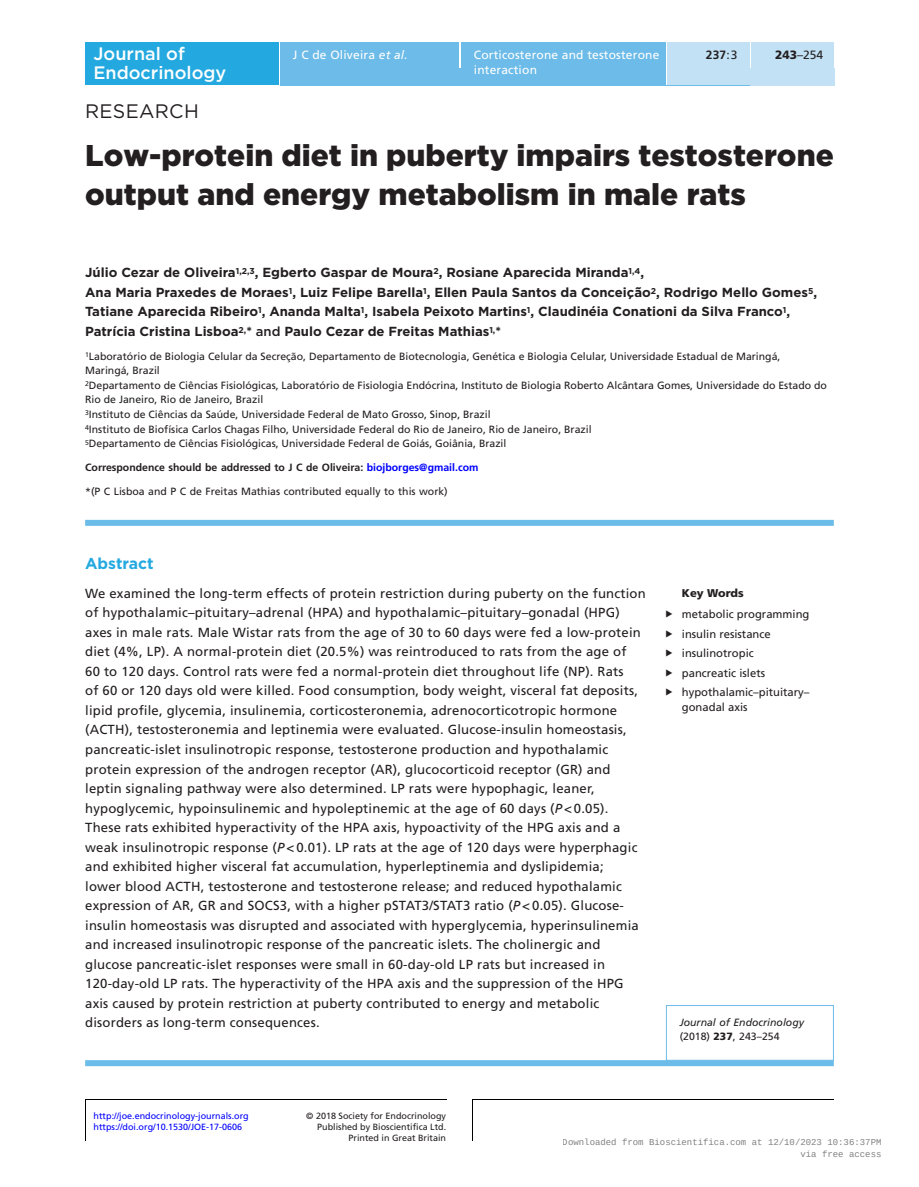
<style>
.page{position:relative;width:919px;height:1187px;background:#fff}
.page>*{position:absolute;margin:0;border:0;box-sizing:border-box;transform-origin:0 0}
.CT{font:900 30px/39px "Gotham";color:#231f20}
.AT{font:19.5px "Gotham";letter-spacing:.015em;color:#231f20}
.t1{font:500 18px/19.5px "Gotham";color:#fff}
.ABS_H{font:700 15.75px "Gotham";color:#23a9e0}
.ABS_TXT_L{font:13.2px/19.5px "Frutiger LT Std";letter-spacing:.015em;color:#231f20}
.AU{font:700 13.2px/19.5px "Gotham";color:#231f20}
.t2{font:12px "Frutiger LT Std";letter-spacing:.015em;color:#fff}
.t3{font:12px "Frutiger LT Std";color:#231f20}
.V{font:700 12px "Frutiger LT Std";color:#231f20}
.t4{font:11.25px/15px "Frutiger LT Std";color:#231f20}
.Keywords_Head{font:900 11.25px "Frutiger LT Std";color:#231f20}
.Address{font:10.5px/14.7px "Frutiger LT Std";color:#231f20}
.Corres{font:700 10.5px "Frutiger LT Std";color:#231f20}
.FN{font:10.5px "Frutiger LT Std";color:#231f20}
.Corres-2{font:italic 10.5px/14.7px "Frutiger LT Std";color:#231f20}
.t5{font:9px "Frutiger LT Std";color:#231f20}
.TXT{font:9px "Frutiger LT Std";color:#00f}
.t6{font:9px/12px "Liberation Mono";color:rgb(0 0 0/.5);text-align:right}
.s1{font-style:italic}
.s2{font-weight:400}
.s3{font-weight:900}
.s4{font-weight:500}
.s5{color:#00f}
.s6{font-family:"Frutiger";font-style:normal}
.s7{font-weight:900;font-style:normal}
.s8{font-style:normal}
</style>
<div class="page">
<hr style="left:472px;top:1098px;width:1px;height:42px;background:#000">
<hr style="left:472px;top:1098px;width:361px;height:1px;background:#000">
<hr style="left:85px;top:1098px;width:1px;height:42px;background:#000">
<hr style="left:85px;top:1098px;width:362px;height:1px;background:#000">
<div style="left:85px;top:43px;width:194px;height:42px;background:#23a9e0"></div>
<div style="left:280px;top:51px;width:554px;height:34px;background:#6cbbe8"></div>
<div style="left:280px;top:43px;width:179px;height:8px;background:#6cbbe8"></div>
<hr style="left:459px;top:43px;width:2px;height:25px;background:#fff">
<div style="left:461px;top:43px;width:205px;height:42px;background:#6cbbe8"></div>
<hr style="left:666px;top:43px;width:1px;height:42px;background:#fff">
<div style="left:667px;top:43px;width:83px;height:42px;background:#c2e1f5"></div>
<div style="left:750px;top:68px;width:84px;height:17px;background:#c2e1f5"></div>
<svg style="left:750px;top:51px;width:1px;height:17px"></svg>
<div style="left:751px;top:43px;width:83px;height:25px;background:#c2e1f5"></div>
<div style="left:85px;top:520px;width:748px;height:6px;background:#6cbce9"></div>
<div style="left:85px;top:1060px;width:748px;height:6px;background:#6cbce9"></div>
<div style="left:666px;top:1005px;width:167px;height:55px;border:1px solid #6cbce9"></div>
<h3 class="t1" style="left:93px;top:43px;width:134px">Journal of<br>Endocrinology</h3>
<p class="t2" style="left:293px;top:48px;width:116px">J C de Oliveira <span class="s1">et al.</span></p>
<p class="t2" style="left:474px;top:48px;width:187px">Corticosterone and testosterone</p>
<p class="V" style="left:705px;top:48px;width:33px">237<span class="s2">:3</span></p>
<p class="t3" style="left:775px;top:48px;width:50px"><span class="s3">243</span>–254</p>
<p class="t2" style="left:474px;top:63px;width:65px">interaction</p>
<p class="AT" style="left:85px;top:100px;width:115px">RESEARCH</p>
<p class="CT" style="left:85px;top:135px;width:750px">Low-protein diet in puberty impairs testosterone output and energy metabolism in male rats</p>
<p class="AU" style="left:85px;top:263px;width:733px">Júlio Cezar de Oliveira<sup>1,2,3</sup>, Egberto Gaspar de Moura<sup>2</sup>, Rosiane Aparecida Miranda<sup>1,4</sup>,<br>Ana Maria Praxedes de Moraes<sup>1</sup>, Luiz Felipe Barella<sup>1</sup>, Ellen Paula Santos da Conceição<sup>2</sup>, Rodrigo Mello Gomes<sup>5</sup>, Tatiane Aparecida Ribeiro<sup>1</sup>, Ananda Malta<sup>1</sup>, Isabela Peixoto Martins<sup>1</sup>, Claudinéia Conationi da Silva Franco<sup>1</sup>, Patrícia Cristina Lisboa<sup>2,</sup>* <span class="s4">and</span> Paulo Cezar de Freitas Mathias<sup>1,</sup>*</p>
<p class="Address" style="left:85px;top:348px;width:696px"><sup>1</sup>Laboratório de Biologia Celular da Secreção, Departamento de Biotecnologia, Genética e Biologia Celular, Universidade Estadual de Maringá,<br>Maringá, Brazil</p>
<p class="Address" style="left:85px;top:378px;width:743px"><sup>2</sup>Departamento de Ciências Fisiológicas, Laboratório de Fisiologia Endócrina, Instituto de Biologia Roberto Alcântara Gomes, Universidade do Estado do<br>Rio de Janeiro, Rio de Janeiro, Brazil</p>
<p class="Address" style="left:85px;top:407px;width:407px"><sup>3</sup>Instituto de Ciências da Saúde, Universidade Federal de Mato Grosso, Sinop, Brazil</p>
<p class="Address" style="left:85px;top:422px;width:508px"><sup>4</sup>Instituto de Biofísica Carlos Chagas Filho, Universidade Federal do Rio de Janeiro, Rio de Janeiro, Brazil</p>
<p class="Address" style="left:85px;top:436px;width:423px"><sup>5</sup>Departamento de Ciências Fisiológicas, Universidade Federal de Goiás, Goiânia, Brazil</p>
<p class="Corres" style="left:85px;top:461px;width:395px">Correspondence should be addressed to J C de Oliveira: <span class="s5">biojborges@gmail.com</span></p>
<p class="FN" style="left:85px;top:485px;width:364px">*(P C Lisboa and P C de Freitas Mathias contributed equally to this work)</p>
<p class="ABS_H" style="left:85px;top:552px;width:70px">Abstract</p>
<p class="ABS_TXT_L" style="left:85px;top:583px;width:562px">We examined the long-term effects of protein restriction during puberty on the function of hypothalamic–pituitary–adrenal (HPA) and hypothalamic–pituitary–gonadal (HPG) axes in male rats. Male Wistar rats from the age of 30 to 60 days were fed a low-protein diet (4%, LP). A normal-protein diet (20.5%) was reintroduced to rats from the age of<br>60 to 120 days. Control rats were fed a normal-protein diet throughout life (NP). Rats<br>of 60 or 120 days old were killed. Food consumption, body weight, visceral fat deposits, lipid profile, glycemia, insulinemia, corticosteronemia, adrenocorticotropic hormone (ACTH), testosteronemia and leptinemia were evaluated. Glucose-insulin homeostasis, pancreatic-islet insulinotropic response, testosterone production and hypothalamic protein expression of the androgen receptor (AR), glucocorticoid receptor (GR) and leptin signaling pathway were also determined. LP rats were hypophagic, leaner, hypoglycemic, hypoinsulinemic and hypoleptinemic at the age of 60 days (<span class="s1">P</span> &lt; 0.05).<br>These rats exhibited hyperactivity of the HPA axis, hypoactivity of the HPG axis and a weak insulinotropic response (<span class="s1">P</span> &lt; 0.01). LP rats at the age of 120 days were hyperphagic and exhibited higher visceral fat accumulation, hyperleptinemia and dyslipidemia;<br>lower blood ACTH, testosterone and testosterone release; and reduced hypothalamic expression of AR, GR and SOCS3, with a higher pSTAT3/STAT3 ratio (<span class="s1">P</span> &lt; 0.05). Glucose&shy;insulin homeostasis was disrupted and associated with hyperglycemia, hyperinsulinemia and increased insulinotropic response of the pancreatic islets. The cholinergic and glucose pancreatic-islet responses were small in 60-day-old LP rats but increased in 120-day-old LP rats. The hyperactivity of the HPA axis and the suppression of the HPG axis caused by protein restriction at puberty contributed to energy and metabolic disorders as long-term consequences.</p>
<p class="Keywords_Head" style="left:681px;top:586px;width:63px">Key Words</p>
<p class="t4" style="left:681px;top:607px;width:129px">metabolic programming</p>
<p class="t4" style="left:681px;top:626px;width:90px">insulin resistance</p>
<p class="t4" style="left:681px;top:646px;width:73px">insulinotropic</p>
<p class="t4" style="left:681px;top:665px;width:85px">pancreatic islets</p>
<p class="t4" style="left:681px;top:685px;width:129px">hypothalamic–pituitary– gonadal axis</p>
<p class="Corres-2" style="left:679px;top:1014px;width:126px">Journal of Endocrinology <span class="s6">(2018)</span> <span class="s7">237</span><span class="s6">,</span> <span class="s8">243–254</span></p>
<p class="TXT" style="left:94px;top:1110px;width:157px">http://joe.endocrinology-journals.org</p>
<p class="t5" style="left:306px;top:1110px;width:141px">© 2018 Society for Endocrinology</p>
<p class="t5" style="left:348px;top:1131px;width:99px">Printed in Great Britain</p>
<p class="t5" style="left:317px;top:1121px;width:131px">Published by Bioscientifica Ltd.</p>
<p class="TXT" style="left:94px;top:1121px;width:150px">https://doi.org/10.1530/JOE-17-0606</p>
<p class="t6" style="left:562px;top:1136px;width:320px">Downloaded from Bioscientifica.com at 12/10/2023 10:36:37PM via free access</p>
</div>
